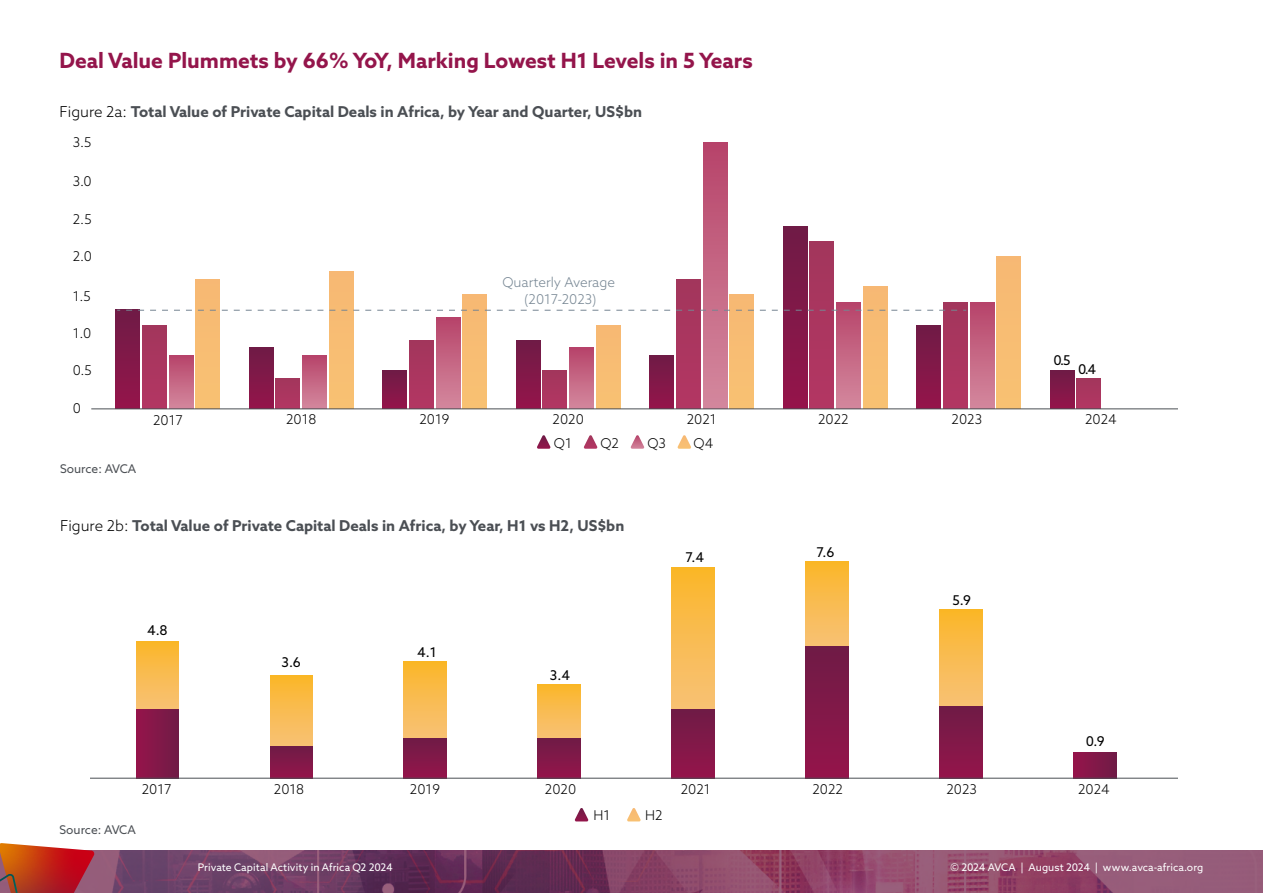
<style>
.page{position:relative;width:1263px;height:893px;background:#fff}
.page>*{position:absolute;margin:0;border:0;box-sizing:border-box;transform-origin:0 0}
.Body_copy{font:700 21px "Azo Sans";color:#94154b}
.Body_copy-2{font:700 15px "Azo Sans";color:#4b4f54}
.t1{font:300 13.5px "Azo Sans";color:#000}
.t2{font:13.5px "Azo Sans";color:#000}
.t3{font:300 13.5px/16.2px "Azo Sans";color:#758592;text-align:center}
.Body_copy-3{font:12px "Azo Sans";color:#4b4f54}
.t4{font:10.5px "Azo Sans";letter-spacing:.005em;color:#fff}
.s1{font-weight:300;color:#000}
</style>
<div class="page">
<svg style="left:537px;top:435px;width:14px;height:14px"></svg>
<svg style="left:583px;top:435px;width:15px;height:14px"></svg>
<svg style="left:630px;top:435px;width:14px;height:14px"></svg>
<svg style="left:677px;top:435px;width:14px;height:14px"></svg>
<div style="left:196px;top:279px;width:24px;height:130px;background:#f8bd73"></div>
<div style="left:329px;top:272px;width:24px;height:137px;background:#f8bd73"></div>
<div style="left:463px;top:295px;width:24px;height:114px;background:#f8bd73"></div>
<div style="left:596px;top:325px;width:24px;height:84px;background:#f8bd73"></div>
<div style="left:730px;top:295px;width:24px;height:114px;background:#f8bd73"></div>
<div style="left:863px;top:287px;width:24px;height:122px;background:#f8bd73"></div>
<div style="left:997px;top:256px;width:24px;height:153px;background:#f8bd73"></div>
<div style="left:169px;top:355px;width:24px;height:54px;background:linear-gradient(to bottom,#b7446a,#d3879d)"></div>
<div style="left:303px;top:355px;width:24px;height:54px;background:linear-gradient(to bottom,#b7446a,#d3879d)"></div>
<div style="left:436px;top:317px;width:24px;height:92px;background:linear-gradient(to bottom,#b7446a,#d4889e)"></div>
<div style="left:570px;top:348px;width:24px;height:61px;background:linear-gradient(to bottom,#b7456b,#d4899e)"></div>
<div style="left:703px;top:142px;width:24px;height:267px;background:linear-gradient(to bottom,#b7446a,#d4899e)"></div>
<div style="left:836px;top:302px;width:24px;height:107px;background:linear-gradient(to bottom,#b7446a,#d4899e)"></div>
<div style="left:970px;top:302px;width:24px;height:107px;background:linear-gradient(to bottom,#b7446a,#d4899e)"></div>
<div style="left:142px;top:325px;width:24px;height:84px;background:#ab365f"></div>
<div style="left:276px;top:378px;width:24px;height:31px;background:#ab365f"></div>
<div style="left:409px;top:340px;width:24px;height:69px;background:#ab365f"></div>
<div style="left:543px;top:371px;width:24px;height:38px;background:#ab365f"></div>
<div style="left:676px;top:279px;width:24px;height:130px;background:#ab3660"></div>
<div style="left:810px;top:241px;width:24px;height:168px;background:#ab3660"></div>
<div style="left:943px;top:302px;width:24px;height:107px;background:#ab3660"></div>
<div style="left:1077px;top:378px;width:24px;height:31px;background:#ab365f"></div>
<div style="left:116px;top:310px;width:24px;height:99px;background:linear-gradient(to bottom,#6f1b46,#95144b)"></div>
<div style="left:249px;top:348px;width:24px;height:61px;background:linear-gradient(to bottom,#6f1b46,#95144b)"></div>
<div style="left:383px;top:371px;width:24px;height:38px;background:linear-gradient(to bottom,#6f1b46,#94154a)"></div>
<div style="left:516px;top:340px;width:24px;height:69px;background:linear-gradient(to bottom,#6f1b46,#95144b)"></div>
<div style="left:650px;top:355px;width:24px;height:54px;background:linear-gradient(to bottom,#6e1b46,#94154a)"></div>
<div style="left:783px;top:226px;width:24px;height:183px;background:linear-gradient(to bottom,#6f1b46,#95144b)"></div>
<div style="left:916px;top:325px;width:25px;height:84px;background:linear-gradient(to bottom,#6f1b46,#95144b)"></div>
<div style="left:1050px;top:371px;width:24px;height:38px;background:linear-gradient(to bottom,#6f1b46,#94154a)"></div>
<hr style="left:91px;top:409px;width:1087px;height:1px;background:#4b4f54">
<svg style="left:126px;top:310px;width:840px;height:1px"></svg>
<svg style="left:574px;top:808px;width:15px;height:13px"></svg>
<svg style="left:627px;top:808px;width:14px;height:13px"></svg>
<div style="left:136px;top:641px;width:43px;height:69px;background:linear-gradient(to bottom,#fab629,#f8c177)"></div>
<div style="left:270px;top:675px;width:43px;height:72px;background:linear-gradient(to bottom,#fab629,#f8c176)"></div>
<div style="left:404px;top:661px;width:43px;height:77px;background:linear-gradient(to bottom,#fab629,#f8c177)"></div>
<div style="left:538px;top:684px;width:43px;height:54px;background:linear-gradient(to bottom,#fab62a,#f8c174)"></div>
<div style="left:672px;top:567px;width:42px;height:143px;background:linear-gradient(to bottom,#fab62a,#f8c177)"></div>
<div style="left:806px;top:561px;width:42px;height:86px;background:linear-gradient(to bottom,#fab629,#f8c176)"></div>
<div style="left:939px;top:610px;width:43px;height:97px;background:linear-gradient(to bottom,#fab62a,#f8c177)"></div>
<div style="left:136px;top:710px;width:43px;height:68px;background:linear-gradient(to right,#96144b,#701b46)"></div>
<svg style="left:270px;top:747px;width:43px;height:31px"></svg>
<div style="left:404px;top:738px;width:43px;height:40px;background:linear-gradient(to bottom,#6e1b46,#93154a)"></div>
<div style="left:538px;top:738px;width:43px;height:40px;background:linear-gradient(to bottom,#6e1b46,#93154a)"></div>
<div style="left:672px;top:710px;width:42px;height:68px;background:linear-gradient(to bottom,#6f1b46,#94154a)"></div>
<div style="left:806px;top:647px;width:42px;height:131px;background:linear-gradient(to bottom,#6f1b46,#95144b)"></div>
<div style="left:939px;top:707px;width:43px;height:71px;background:linear-gradient(to bottom,#6f1b46,#95144b)"></div>
<div style="left:1073px;top:752px;width:43px;height:26px;background:linear-gradient(to right,#96144b,#701b46)"></div>
<hr style="left:90px;top:778px;width:1088px;height:1px;background:#4b4f54">
<img style="left:95px;top:850px;width:1168px;height:43px">
<svg style="left:0;top:843px;width:95px;height:50px;background:#bd4435"></svg>
<p class="Body_copy" style="left:60px;top:46px;width:695px">Deal Value Plummets by 66% YoY, Marking Lowest H1 Levels in 5 Years</p>
<p class="Body_copy-2" style="left:60px;top:102px;width:584px"><span class="s1">Figure 2a:</span> Total Value of Private Capital Deals in Africa, by Year and Quarter, US$bn</p>
<p class="t1" style="left:73px;top:134px;width:20px">3.5</p>
<p class="t1" style="left:73px;top:172px;width:20px">3.0</p>
<p class="t1" style="left:73px;top:211px;width:20px">2.5</p>
<p class="t1" style="left:73px;top:248px;width:21px">2.0</p>
<p class="t1" style="left:73px;top:287px;width:20px">1.5</p>
<p class="t1" style="left:73px;top:324px;width:20px">1.0</p>
<p class="t1" style="left:73px;top:362px;width:20px">0.5</p>
<p class="t1" style="left:73px;top:400px;width:10px">0</p>
<p class="Body_copy-3" style="left:60px;top:461px;width:78px">Source: AVCA</p>
<p class="t3" style="left:502px;top:274px;width:114px">Quarterly Average (2017-2023)</p>
<p class="t2" style="left:1053px;top:351px;width:18px">0.5</p>
<p class="t2" style="left:1078px;top:360px;width:20px">0.4</p>
<p class="t1" style="left:153px;top:411px;width:31px">2017</p>
<p class="t1" style="left:286px;top:411px;width:32px">2018</p>
<p class="t1" style="left:419px;top:411px;width:32px">2019</p>
<p class="t1" style="left:552px;top:411px;width:33px">2020</p>
<p class="t1" style="left:687px;top:411px;width:31px">2021</p>
<p class="t1" style="left:818px;top:411px;width:32px">2022</p>
<p class="t1" style="left:952px;top:411px;width:32px">2023</p>
<p class="t1" style="left:1085px;top:411px;width:33px">2024</p>
<p class="t1" style="left:554px;top:434px;width:19px">Q1</p>
<p class="t1" style="left:600px;top:434px;width:20px">Q2</p>
<p class="t1" style="left:647px;top:434px;width:20px">Q3</p>
<p class="t1" style="left:694px;top:434px;width:21px">Q4</p>
<p class="Body_copy-2" style="left:60px;top:516px;width:566px"><span class="s1">Figure 2b:</span> Total Value of Private Capital Deals in Africa, by Year, H1 vs H2, US$bn</p>
<p class="t2" style="left:147px;top:622px;width:22px">4.8</p>
<p class="t2" style="left:281px;top:653px;width:21px">3.6</p>
<p class="t2" style="left:417px;top:643px;width:21px">4.1</p>
<p class="t2" style="left:550px;top:666px;width:22px">3.4</p>
<p class="t2" style="left:685px;top:549px;width:20px">7.4</p>
<p class="t2" style="left:817px;top:543px;width:20px">7.6</p>
<p class="t2" style="left:952px;top:591px;width:20px">5.9</p>
<p class="t2" style="left:1086px;top:733px;width:20px">0.9</p>
<p class="t1" style="left:142px;top:781px;width:31px">2017</p>
<p class="t1" style="left:274px;top:780px;width:32px">2018</p>
<p class="t1" style="left:410px;top:780px;width:32px">2019</p>
<p class="t1" style="left:545px;top:780px;width:33px">2020</p>
<p class="t1" style="left:681px;top:780px;width:31px">2021</p>
<p class="t1" style="left:812px;top:780px;width:32px">2022</p>
<p class="t1" style="left:946px;top:780px;width:32px">2023</p>
<p class="t1" style="left:1078px;top:780px;width:33px">2024</p>
<p class="Body_copy-3" style="left:60px;top:822px;width:78px">Source: AVCA</p>
<p class="t1" style="left:594px;top:807px;width:18px">H1</p>
<p class="t1" style="left:645px;top:807px;width:19px">H2</p>
<p class="t4" style="left:198px;top:861px;width:197px">Private Capital Activity in Africa Q2 2024</p>
<p class="t4" style="left:951px;top:861px;width:254px">© 2024 AVCA | August 2024 | www.avca-africa.org</p>
</div>
